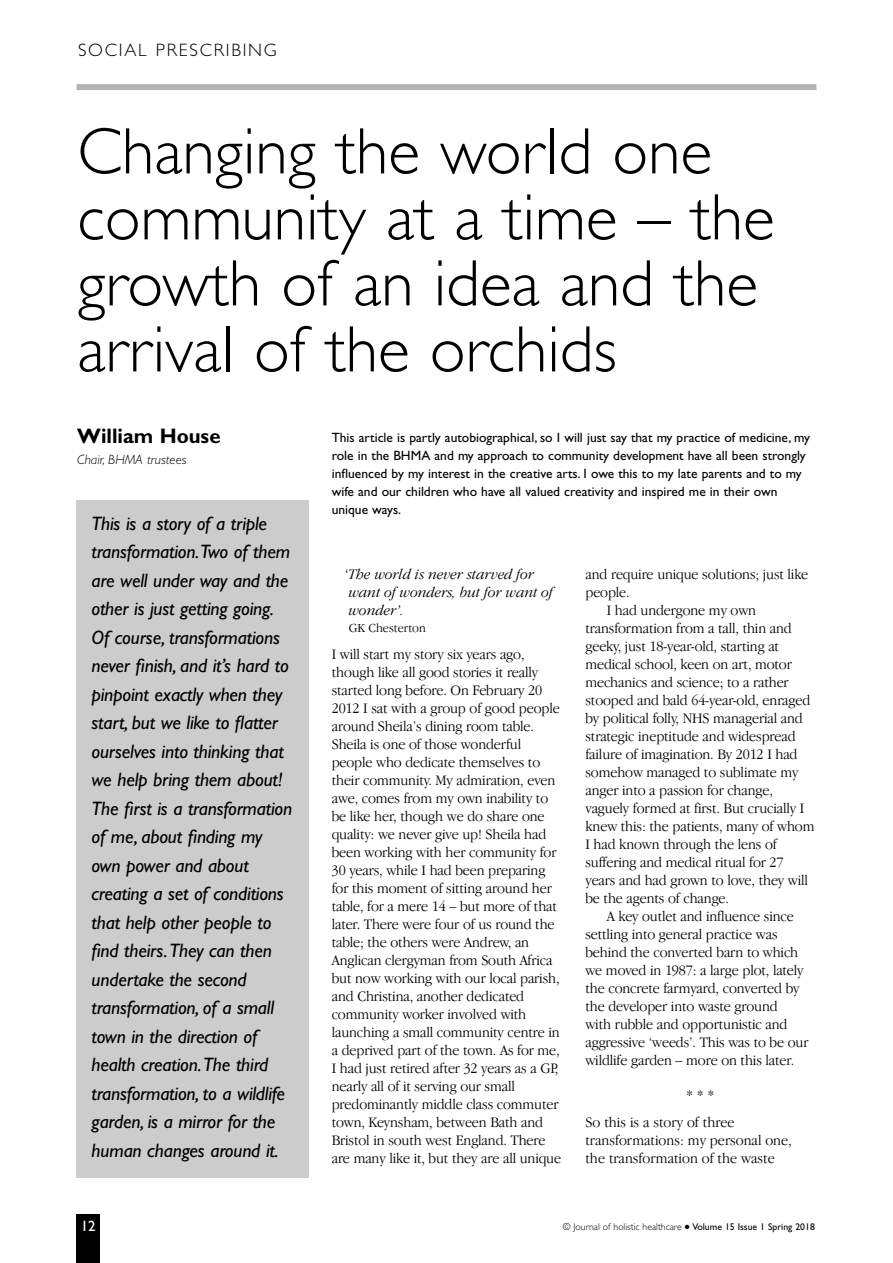
<style>
.page{position:relative;width:893px;height:1263px;background:#fff}
.page>*{position:absolute;margin:0;border:0;box-sizing:border-box;transform-origin:0 0}
.t1{font:300 66px/66px "Gill Sans";color:#000}
.t2{font:700 21px "Gill Sans";color:#000}
.t3{font:italic 19.5px/28.5px "Gill Sans";letter-spacing:-.01em;color:#000}
.t4{font:300 18px "Gill Sans";letter-spacing:.1em;color:#000}
.t5{font:300 15px/18px "Garamond IT Cby BT";letter-spacing:-.01em;color:#000;scale:.94 1}
.t6{font:italic 300 15px/18px "Garamond IT Cby BT";color:#000;scale:.95 1}
.t7{font:15px "Gill Sans";color:#fff}
.t8{font:13.5px/18px "Gill Sans";color:#000}
.t9{font:italic 300 13.5px "Gill Sans";color:#000}
.t10{font:300 12.75px "Garamond IT Cby BT";color:#000;scale:.95 1}
.t11{font:300 9.75px "Gill Sans";color:#000}
.s1{font-weight:400}
</style>
<div class="page">
<div style="left:77px;top:1214px;width:23px;height:49px;background:#000"></div>
<div style="left:77px;top:84px;width:739px;height:6px;background:#b3b3b3"></div>
<div style="left:77px;top:500px;width:232px;height:678px;background:#ccc"></div>
<p class="t4" style="left:78px;top:43px;width:200px">SOCIAL PRESCRIBING</p>
<h1 class="t1" style="left:77px;top:124px;width:699px">Changing the world one community at a time – the growth of an idea and the arrival of the orchids</h1>
<h2 class="t2" style="left:77px;top:428px;width:145px">William House</h2>
<p class="t9" style="left:77px;top:454px;width:111px">Chair, BHMA trustees</p>
<p class="t3" style="left:91px;top:511px;width:202px">This is a story of a triple transformation.Two of them are well under way and the other is just getting going.<br>Of course, transformations never finish, and it’s hard to pinpoint exactly when they start, but we like to flatter ourselves into thinking that we help bring them about!<br>The first is a transformation of me, about finding my own power and about creating a set of conditions that help other people to find theirs.They can then undertake the second transformation, of a small town in the direction of health creation.The third transformation, to a wildlife garden, is a mirror for the human changes around it.</p>
<p class="t8" style="left:332px;top:429px;width:480px">This article is partly autobiographical, so I will just say that my practice of medicine, my role in the BHMA and my approach to community development have all been strongly influenced by my interest in the creative arts. I owe this to my late parents and to my wife and our children who have all valued creativity and inspired me in their own unique ways.</p>
<p class="t6" style="left:344px;top:567px;width:221px">‘The world is never starved for want of wonders, but for want of wonder’.</p>
<p class="t10" style="left:349px;top:623px;width:83px">GK Chesterton</p>
<p class="t5" style="left:332px;top:646px;width:246px">I will start my story six years ago, though like all good stories it really started long before. On February 20<br>2012 I sat with a group of good people around Sheila’s dining room table.<br>Sheila is one of those wonderful people who dedicate themselves to their community. My admiration, even awe, comes from my own inability to be like her, though we do share one quality: we never give up! Sheila had been working with her community for 30 years, while I had been preparing for this moment of sitting around her table, for a mere 14 – but more of that later. There were four of us round the table; the others were Andrew, an Anglican clergyman from South Africa but now working with our local parish, and Christina, another dedicated community worker involved with launching a small community centre in a deprived part of the town. As for me, I had just retired after 32 years as a GP, nearly all of it serving our small predominantly middle class commuter town, Keynsham, between Bath and Bristol in south west England. There are many like it, but they are all unique</p>
<p class="t5" style="left:585px;top:567px;width:239px">and require unique solutions; just like</p>
<p class="t5" style="left:585px;top:585px;width:49px">people.</p>
<p class="t5" style="left:607px;top:603px;width:160px">I had undergone my own</p>
<p class="t5" style="left:585px;top:621px;width:221px">transformation from a tall, thin and</p>
<p class="t5" style="left:585px;top:639px;width:207px">geeky, just 18-year-old, starting at</p>
<p class="t5" style="left:585px;top:657px;width:221px">medical school, keen on art, motor</p>
<p class="t5" style="left:585px;top:675px;width:218px">mechanics and science; to a rather</p>
<p class="t5" style="left:585px;top:693px;width:241px">stooped and bald 64-year-old, enraged</p>
<p class="t5" style="left:585px;top:711px;width:233px">by political folly, NHS managerial and</p>
<p class="t5" style="left:585px;top:729px;width:225px">strategic ineptitude and widespread</p>
<p class="t5" style="left:585px;top:747px;width:227px">failure of imagination. By 2012 I had</p>
<p class="t5" style="left:585px;top:765px;width:228px">somehow managed to sublimate my</p>
<p class="t5" style="left:585px;top:783px;width:201px">anger into a passion for change,</p>
<p class="t5" style="left:585px;top:801px;width:234px">vaguely formed at first. But crucially I</p>
<p class="t5" style="left:585px;top:819px;width:245px">knew this: the patients, many of whom</p>
<p class="t5" style="left:585px;top:837px;width:205px">I had known through the lens of</p>
<p class="t5" style="left:585px;top:855px;width:212px">suffering and medical ritual for 27</p>
<p class="t5" style="left:585px;top:873px;width:238px">years and had grown to love, they will</p>
<p class="t5" style="left:585px;top:891px;width:154px">be the agents of change.</p>
<p class="t5" style="left:607px;top:909px;width:201px">A key outlet and influence since</p>
<p class="t5" style="left:585px;top:927px;width:206px">settling into general practice was</p>
<p class="t5" style="left:585px;top:945px;width:228px">behind the converted barn to which</p>
<p class="t5" style="left:585px;top:963px;width:234px">we moved in 1987: a large plot, lately</p>
<p class="t5" style="left:585px;top:981px;width:229px">the concrete farmyard, converted by</p>
<p class="t5" style="left:585px;top:999px;width:206px">the developer into waste ground</p>
<p class="t5" style="left:585px;top:1017px;width:216px">with rubble and opportunistic and</p>
<p class="t5" style="left:585px;top:1035px;width:239px">aggressive ‘weeds’. This was to be our</p>
<p class="t5" style="left:585px;top:1053px;width:224px">wildlife garden – more on this later.</p>
<p class="t5" style="left:585px;top:1083px;width:160px;line-height:26.5px;text-indent:101px">***<br>So this is a story of three</p>
<p class="t5" style="left:585px;top:1132px;width:221px">transformations: my personal one, the transformation of the waste</p>
<p class="t7" style="left:81px;top:1220px;width:16px">12</p>
<p class="t11" style="left:563px;top:1223px;width:254px">© Journal of holistic healthcare ● <span class="s1">Volume 15 Issue 1 Spring 2018</span></p>
</div>
